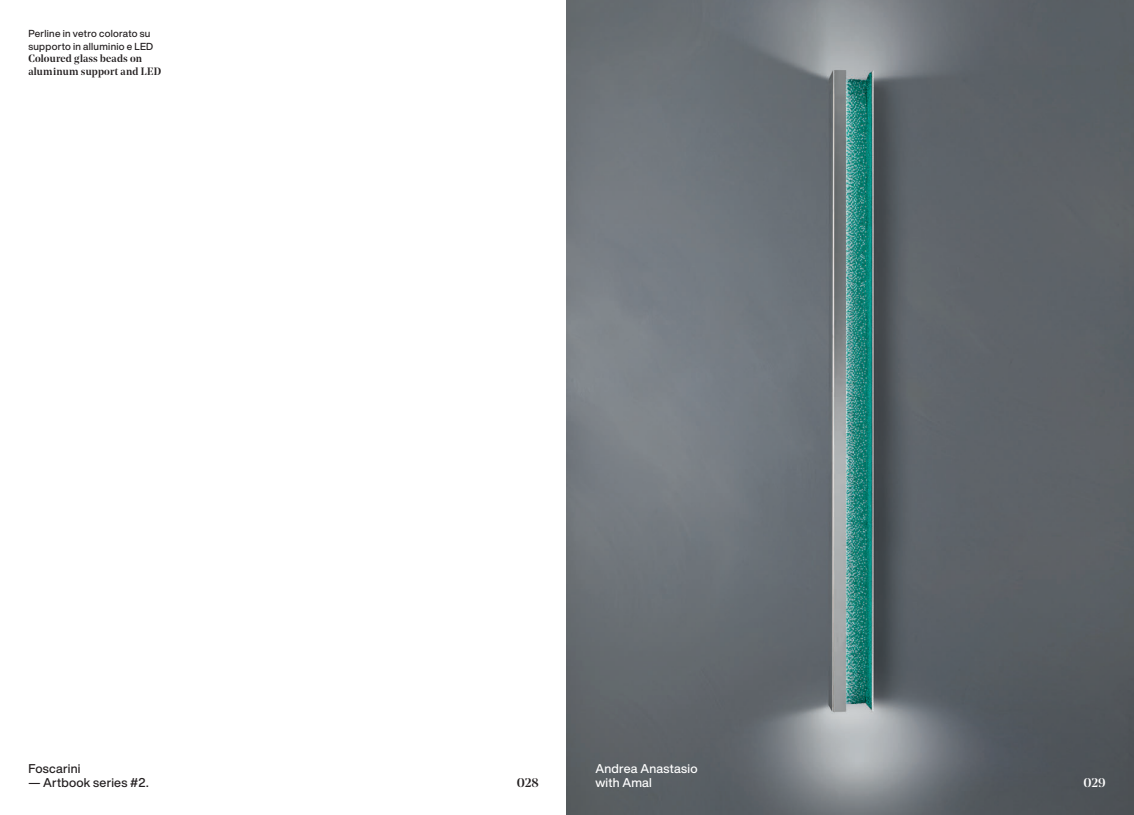
<style>
.page{position:relative;width:1134px;height:815px;background:#fff}
.page>*{position:absolute;margin:0;border:0;box-sizing:border-box;transform-origin:0 0}
.t1{font:500 12.5px "Helvetica Now Display";letter-spacing:.02em;color:#231f20}
.t2{font:500 12.5px/13.8px "Helvetica Now Display";letter-spacing:.02em;color:#fff}
.t3{font:500 12.5px "Noe Display";color:#231f20}
.t4{font:500 12.5px "Noe Display";color:#fff}
.t5{font:500 10.62px/12.5px "Noe Display";letter-spacing:.02em;color:#231f20}
.t6{font:500 10px/12.5px "Helvetica Now Display";letter-spacing:.025em;color:#231f20}
</style>
<div class="page">
<img style="left:567px;top:0;width:567px;height:815px">
<p class="t6" style="left:28px;top:27px;width:126px">Perline in vetro colorato su supporto in alluminio e LED</p>
<p class="t5" style="left:28px;top:52px;width:134px">Coloured glass beads on aluminum support and LED</p>
<p class="t1" style="left:28px;top:760px;width:54px">Foscarini</p>
<p class="t1" style="left:28px;top:774px;width:122px">— Artbook series #2.</p>
<p class="t3" style="left:517px;top:774px;width:23px">028</p>
<p class="t2" style="left:595px;top:761px;width:104px">Andrea Anastasio with Amal</p>
<p class="t4" style="left:1084px;top:774px;width:23px">029</p>
</div>
